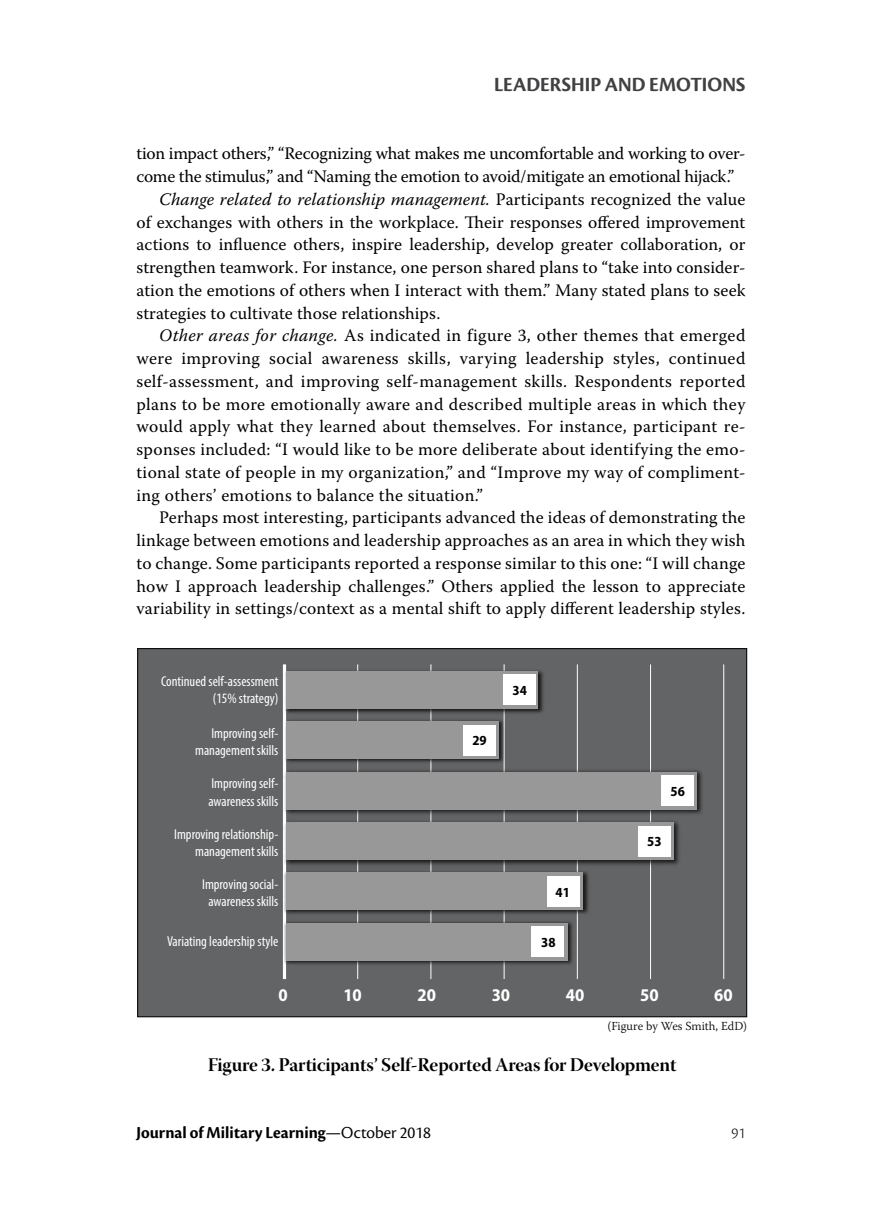
<style>
.page{position:relative;width:882px;height:1206px;background:#fff}
.page>*{position:absolute;margin:0;border:0;box-sizing:border-box;transform-origin:0 0}
.t1{font:21px "Cronos Pro Bold Disp";letter-spacing:.005em;color:#414042}
.t2{font:19.25px "Warnock Pro Bold Disp";letter-spacing:-.01em;color:#000}
.t3{font:700 semi-condensed 18.03px "Myriad Pro";color:#fff}
.t4{font:17.5px "Warnock Pro";letter-spacing:.01em;color:#000}
.t5{font:17.5px "Warnock Pro";letter-spacing:-.015em;color:#000}
.t6{font:italic 17.5px "Warnock Pro";letter-spacing:.005em;color:#000}
.t7{font:17.5px "Cronos Pro Bold Disp";color:#000}
.t8{font:300 15.75px "Cronos Pro";color:#000}
.t9{font:condensed 14.35px/17.2px "Myriad Pro";color:#fff;text-align:right}
.t10{font:700 semi-condensed 14px "Myriad Pro";color:#000}
.t11{font:300 12.25px "Warnock Pro";color:#000}
.s1{font-style:normal}
.s2{font-style:italic}
.s3{font-family:"Cronos Pro Disp"}
</style>
<div class="page">
<div style="left:138px;top:649px;width:609px;height:368px;background:#636466"></div>
<hr style="left:283px;top:664px;width:3px;height:315px;background:#fff">
<hr style="left:357px;top:664px;width:1px;height:315px;background:#fff">
<hr style="left:504px;top:664px;width:1px;height:315px;background:#fff">
<hr style="left:431px;top:664px;width:1px;height:315px;background:#fff">
<hr style="left:650px;top:664px;width:1px;height:315px;background:#fff">
<hr style="left:577px;top:664px;width:1px;height:315px;background:#fff">
<hr style="left:723px;top:664px;width:1px;height:315px;background:#fff">
<img style="left:284px;top:818px;width:395px;height:50px">
<div style="left:286px;top:822px;width:388px;height:37px;background:#989898"></div>
<div style="left:639px;top:826px;width:32px;height:30px;background:#fff"></div>
<img style="left:282px;top:868px;width:307px;height:51px">
<div style="left:286px;top:873px;width:297px;height:37px;background:#989898"></div>
<div style="left:547px;top:876px;width:32px;height:30px;background:#fff"></div>
<img style="left:285px;top:718px;width:220px;height:47px">
<div style="left:286px;top:721px;width:213px;height:38px;background:#989898"></div>
<div style="left:463px;top:725px;width:33px;height:30px;background:#fff"></div>
<img style="left:282px;top:667px;width:262px;height:47px">
<div style="left:286px;top:671px;width:252px;height:37px;background:#989898"></div>
<div style="left:503px;top:675px;width:32px;height:30px;background:#fff"></div>
<img style="left:284px;top:767px;width:418px;height:51px">
<div style="left:286px;top:772px;width:411px;height:37px;background:#989898"></div>
<div style="left:662px;top:775px;width:32px;height:31px;background:#fff"></div>
<img style="left:282px;top:919px;width:291px;height:49px">
<div style="left:286px;top:923px;width:282px;height:37px;background:#989898"></div>
<div style="left:532px;top:926px;width:32px;height:31px;background:#fff"></div>
<p class="t1" style="left:494px;top:72px;width:253px">LEADERSHIP AND EMOTIONS</p>
<p class="t5" style="left:136px;top:143px;width:610px">tion impact others,” “Recognizing what makes me uncomfortable and working to over-</p>
<p class="t5" style="left:136px;top:166px;width:599px">come the stimulus,” and “Naming the emotion to avoid/mitigate an emotional hijack.”</p>
<p class="t6" style="left:159px;top:188px;width:588px">Change related to relationship management. <span class="s1">Participants recognized the value</span></p>
<p class="t4" style="left:136px;top:211px;width:610px">of exchanges with others in the workplace. Their responses offered improvement</p>
<p class="t4" style="left:136px;top:234px;width:610px">actions to influence others, inspire leadership, develop greater collaboration, or</p>
<p class="t4" style="left:136px;top:257px;width:610px">strengthen teamwork. For instance, one person shared plans to “take into consider-</p>
<p class="t4" style="left:136px;top:279px;width:610px">ation the emotions of others when I interact with them.” Many stated plans to seek</p>
<p class="t4" style="left:136px;top:302px;width:306px">strategies to cultivate those relationships.</p>
<p class="t4" style="left:159px;top:325px;width:588px"><span class="s2">Other areas for change.</span> As indicated in figure 3, other themes that emerged</p>
<p class="t4" style="left:136px;top:348px;width:611px">were improving social awareness skills, varying leadership styles, continued</p>
<p class="t4" style="left:136px;top:370px;width:611px">self-assessment, and improving self-management skills. Respondents reported</p>
<p class="t4" style="left:136px;top:393px;width:611px">plans to be more emotionally aware and described multiple areas in which they</p>
<p class="t4" style="left:136px;top:416px;width:611px">would apply what they learned about themselves. For instance, participant re-</p>
<p class="t4" style="left:136px;top:439px;width:610px">sponses included: “I would like to be more deliberate about identifying the emo-</p>
<p class="t4" style="left:136px;top:461px;width:610px">tional state of people in my organization,” and “Improve my way of compliment-</p>
<p class="t4" style="left:136px;top:484px;width:348px">ing others’ emotions to balance the situation.”</p>
<p class="t4" style="left:159px;top:507px;width:588px">Perhaps most interesting, participants advanced the ideas of demonstrating the</p>
<p class="t4" style="left:136px;top:530px;width:610px">linkage between emotions and leadership approaches as an area in which they wish</p>
<p class="t4" style="left:136px;top:552px;width:611px">to change. Some participants reported a response similar to this one: “I will change</p>
<p class="t4" style="left:136px;top:575px;width:610px">how I approach leadership challenges.” Others applied the lesson to appreciate</p>
<p class="t4" style="left:136px;top:598px;width:611px">variability in settings/context as a mental shift to apply different leadership styles.</p>
<p class="t9" style="left:161px;top:672px;width:119px">Continued self-assessment (15% strategy)</p>
<p class="t9" style="left:195px;top:724px;width:85px">Improving self&shy;management skills</p>
<p class="t9" style="left:209px;top:775px;width:71px;text-align:left">Improving self&shy;awareness skills</p>
<p class="t9" style="left:174px;top:825px;width:106px">Improving relationship&shy;management skills</p>
<p class="t9" style="left:202px;top:875px;width:78px;text-align:center">Improving social&shy;awareness skills</p>
<p class="t9" style="left:167px;top:933px;width:113px">Variating leadership style</p>
<p class="t10" style="left:472px;top:731px;width:16px">29</p>
<p class="t10" style="left:513px;top:681px;width:16px">34</p>
<p class="t10" style="left:556px;top:883px;width:16px">41</p>
<p class="t10" style="left:541px;top:933px;width:16px">38</p>
<p class="t10" style="left:671px;top:782px;width:16px">56</p>
<p class="t10" style="left:647px;top:832px;width:16px">53</p>
<p class="t3" style="left:278px;top:983px;width:11px">0</p>
<p class="t3" style="left:343px;top:983px;width:20px">10</p>
<p class="t3" style="left:418px;top:983px;width:20px">20</p>
<p class="t3" style="left:492px;top:983px;width:20px">30</p>
<p class="t3" style="left:566px;top:983px;width:20px">40</p>
<p class="t3" style="left:640px;top:983px;width:20px">50</p>
<p class="t3" style="left:714px;top:983px;width:20px">60</p>
<p class="t11" style="left:608px;top:1019px;width:141px">(Figure by Wes Smith, EdD)</p>
<p class="t2" style="left:208px;top:1053px;width:470px">Figure 3. Participants’ Self-Reported Areas for Development</p>
<p class="t7" style="left:136px;top:1122px;width:296px">Journal of Military Learning<span class="s3">—October 2018</span></p>
<p class="t8" style="left:732px;top:1124px;width:15px">91</p>
</div>
